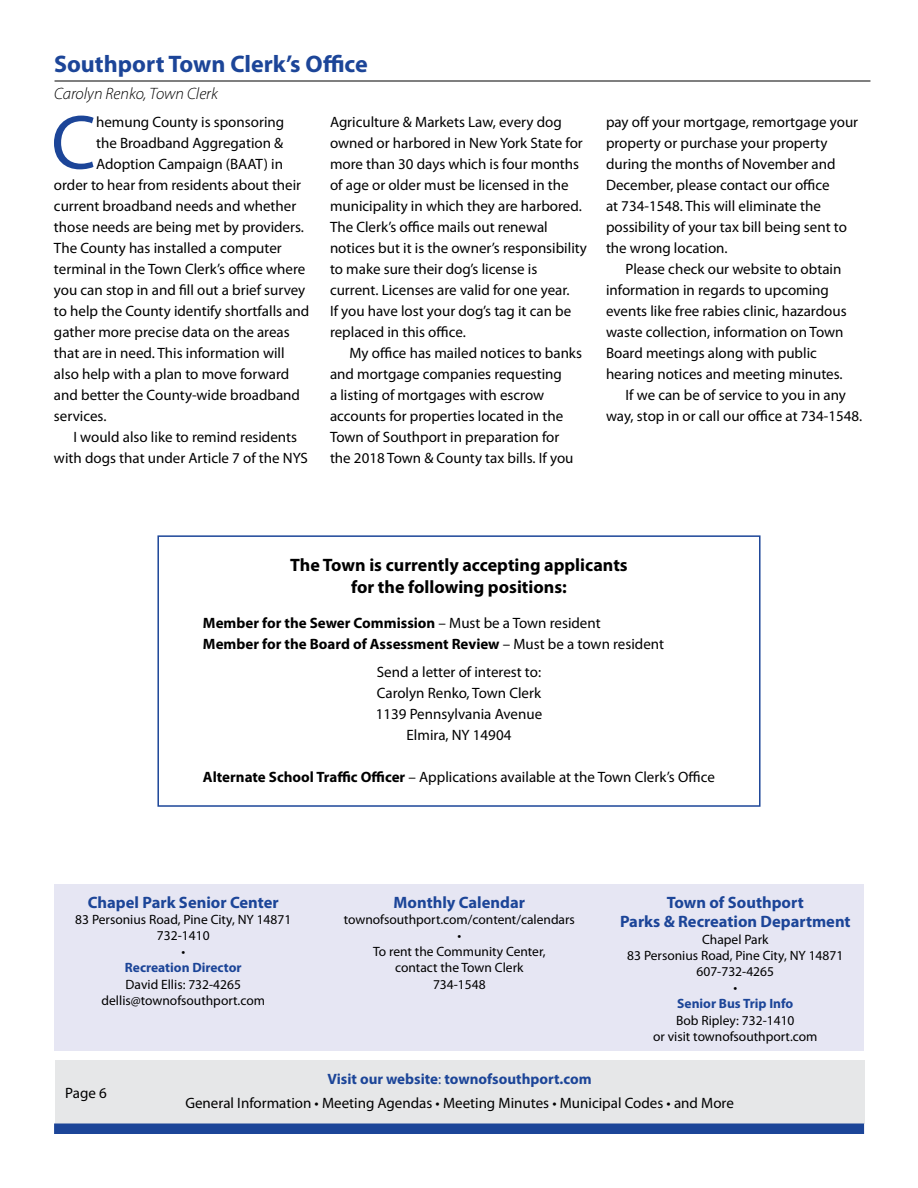
<style>
.page{position:relative;width:918px;height:1188px;background:#fff}
.page>*{position:absolute;margin:0;border:0;box-sizing:border-box;transform-origin:0 0}
.t1{font:77.25px "Myriad Pro";color:#1c4598}
.t2{font:700 24px "Myriad Pro";color:#1c4598}
.t3{font:700 18px/21.6px "Myriad Pro";color:#000;text-align:center}
.t4{font:700 16.5px/19.8px "Myriad Pro";color:#1c4598;text-align:center}
.t5{font:italic 300 16.5px "Myriad Pro";color:#000}
.t6{font:15px/21px "Myriad Pro";color:#000}
.t7{font:700 15px/21px "Myriad Pro";color:#000}
.t8{font:13.5px/16.2px "Myriad Pro";color:#000;text-align:center}
.t9{font:700 13.5px "Myriad Pro";color:#1c4598}
.s1{font-weight:400}
.s2{font-weight:700}
.s3{font-weight:700;color:#1c4598}
.s4{color:#1c4598}
</style>
<div class="page">
<div style="left:55px;top:1060px;width:810px;height:64px;background:#e6e7e8"></div>
<div style="left:54px;top:1124px;width:810px;height:10px;background:#1c4598"></div>
<div style="left:54px;top:885px;width:810px;height:166px;background:#e6e6f3"></div>
<hr style="left:55px;top:81px;width:815px;height:1px;background:#000">
<div style="left:157px;top:535px;width:604px;height:272px;border:2px solid #1c4598"></div>
<h2 class="t2" style="left:54px;top:48px;width:315px">Southport Town Clerk’s Office</h2>
<p class="t5" style="left:54px;top:83px;width:165px">Carolyn Renko, Town Clerk</p>
<p class="t6" style="left:330px;top:111px;width:259px">Agriculture &amp; Markets Law, every dog owned or harbored in New York State for more than 30 days which is four months of age or older must be licensed in the municipality in which they are harbored.<br>The Clerk’s office mails out renewal notices but it is the owner’s responsibility to make sure their dog’s license is current. Licenses are valid for one year.<br>If you have lost your dog’s tag it can be replaced in this office.</p>
<p class="t6" style="left:330px;top:342px;width:253px;text-indent:20px">My office has mailed notices to banks and mortgage companies requesting<br>a listing of mortgages with escrow accounts for properties located in the Town of Southport in preparation for the 2018 Town &amp; County tax bills. If you</p>
<h1 class="t1" style="left:51px;top:95px;width:46px">C</h1>
<p class="t6" style="left:96px;top:111px;width:190px">hemung County is sponsoring</p>
<p class="t6" style="left:96px;top:132px;width:189px">the Broadband Aggregation &amp;</p>
<p class="t6" style="left:96px;top:153px;width:189px">Adoption Campaign (BAAT) in</p>
<p class="t6" style="left:54px;top:174px;width:249px">order to hear from residents about their</p>
<p class="t6" style="left:54px;top:195px;width:244px">current broadband needs and whether</p>
<p class="t6" style="left:54px;top:216px;width:251px">those needs are being met by providers.</p>
<p class="t6" style="left:54px;top:237px;width:229px">The County has installed a computer</p>
<p class="t6" style="left:54px;top:258px;width:253px">terminal in the Town Clerk’s office where</p>
<p class="t6" style="left:54px;top:279px;width:253px">you can stop in and fill out a brief survey</p>
<p class="t6" style="left:54px;top:300px;width:257px">to help the County identify shortfalls and</p>
<p class="t6" style="left:54px;top:321px;width:237px">gather more precise data on the areas</p>
<p class="t6" style="left:54px;top:342px;width:232px">that are in need. This information will</p>
<p class="t6" style="left:54px;top:363px;width:237px">also help with a plan to move forward</p>
<p class="t6" style="left:54px;top:384px;width:248px">and better the County-wide broadband</p>
<p class="t6" style="left:54px;top:405px;width:54px">services.</p>
<p class="t6" style="left:73px;top:426px;width:225px">I would also like to remind residents</p>
<p class="t6" style="left:54px;top:447px;width:256px">with dogs that under Article 7 of the NYS</p>
<p class="t6" style="left:606px;top:111px;width:254px">pay off your mortgage, remortgage your property or purchase your property during the months of November and December, please contact our office<br>at 734-1548. This will eliminate the possibility of your tax bill being sent to the wrong location.</p>
<p class="t6" style="left:626px;top:258px;width:217px">Please check our website to obtain</p>
<p class="t6" style="left:606px;top:279px;width:225px">information in regards to upcoming</p>
<p class="t6" style="left:606px;top:300px;width:242px">events like free rabies clinic, hazardous</p>
<p class="t6" style="left:606px;top:321px;width:239px">waste collection, information on Town</p>
<p class="t6" style="left:606px;top:342px;width:212px">Board meetings along with public</p>
<p class="t6" style="left:606px;top:363px;width:238px">hearing notices and meeting minutes.</p>
<p class="t6" style="left:626px;top:384px;width:222px">If we can be of service to you in any</p>
<p class="t6" style="left:606px;top:405px;width:258px">way, stop in or call our office at 734-1548.</p>
<p class="t3" style="left:290px;top:554px;width:339px">The Town is currently accepting applicants for the following positions:</p>
<p class="t7" style="left:203px;top:612px;width:463px">Member for the Sewer Commission <span class="s1">– Must be a Town resident<br></span>Member for the Board of Assessment Review <span class="s1">– Must be a town resident</span></p>
<p class="t6" style="left:376px;top:661px;width:168px;text-align:center">Send a letter of interest to:<br>Carolyn Renko, Town Clerk<br>1139 Pennsylvania Avenue<br>Elmira, NY 14904</p>
<p class="t6" style="left:203px;top:766px;width:513px"><span class="s2">Alternate School Traffic Officer</span> – Applications available at the Town Clerk’s Office</p>
<p class="t4" style="left:88px;top:892px;width:192px">Chapel Park Senior Center</p>
<p class="t8" style="left:75px;top:911px;width:218px">83 Personius Road, Pine City, NY 14871<br>732-1410<br>•</p>
<p class="t9" style="left:125px;top:959px;width:118px">Recreation Director</p>
<p class="t8" style="left:102px;top:976px;width:165px">David Ellis: 732-4265 dellis@townofsouthport.com</p>
<p class="t4" style="left:394px;top:892px;width:133px">Monthly Calendar</p>
<p class="t8" style="left:344px;top:911px;width:233px">townofsouthport.com/content/calendars •<br>To rent the Community Center,<br>contact the Town Clerk<br>734-1548</p>
<p class="t4" style="left:620px;top:892px;width:232px">Town of Southport<br>Parks &amp; Recreation Department</p>
<p class="t8" style="left:627px;top:931px;width:218px">Chapel Park<br>83 Personius Road, Pine City, NY 14871<br>607-732-4265<br>•</p>
<p class="t9" style="left:677px;top:995px;width:118px">Senior Bus Trip Info</p>
<p class="t8" style="left:653px;top:1012px;width:166px">Bob Ripley: 732-1410<br>or visit townofsouthport.com</p>
<p class="t6" style="left:65px;top:1083px;width:43px">Page 6</p>
<p class="t6" style="left:185px;top:1066px;width:550px;line-height:24px;text-align:center"><span class="s3">Visit our website</span><span class="s4">:</span> <span class="s3">townofsouthport.com<br></span>General Information • Meeting Agendas • Meeting Minutes • Municipal Codes • and More</p>
</div>
